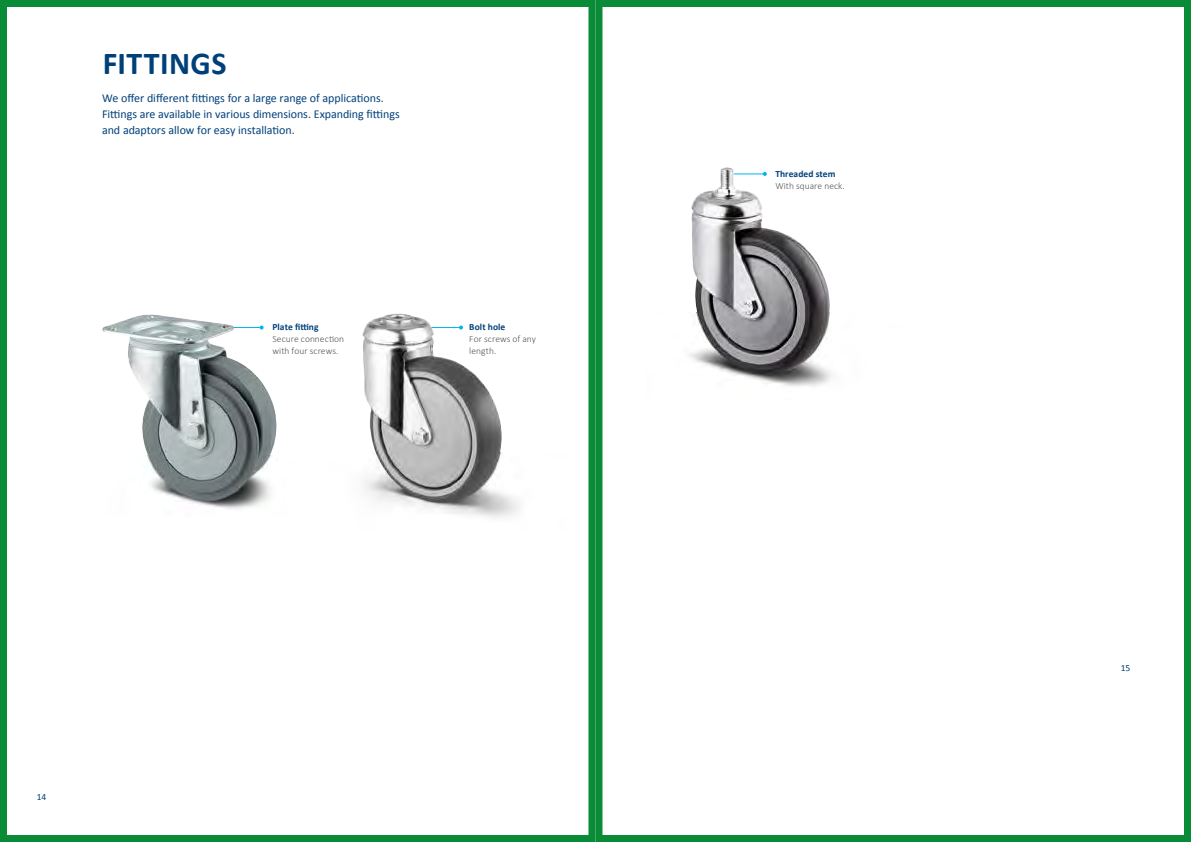
<style>
.page{position:relative;width:1191px;height:842px;background:#fff}
.page>*{position:absolute;margin:0;border:0;box-sizing:border-box;transform-origin:0 0}
.t1{font:700 32px "Calibri";letter-spacing:.015em;color:#004079}
.t2{font:12px/16px "Calibri";letter-spacing:-.005em;color:#004079}
.t3{font:300 9.5px/12px "Calibri";letter-spacing:.005em;color:#565655}
.t4{font:700 9.5px "Calibri";letter-spacing:.01em;color:#004079}
.t5{font:9.5px "Calibri";color:#004079}
</style>
<div class="page">
<img style="left:689px;top:354px;width:144px;height:33px">
<img style="left:690px;top:167px;width:140px;height:206px">
<div style="left:595px;top:0;width:596px;height:842px;border:7px solid #0a8b38"></div>
<img style="left:402px;top:493px;width:117px;height:25px">
<img style="left:183px;top:500px;width:84px;height:9px">
<img style="left:362px;top:313px;width:139px;height:189px">
<img style="left:102px;top:315px;width:175px;height:185px">
<div style="left:0;top:0;width:595px;height:842px;border:7px solid #0a8b38"></div>
<h1 class="t1" style="left:103px;top:43px;width:125px">FITTINGS</h1>
<p class="t2" style="left:102px;top:90px;width:299px">We offer different fittings for a large range of applications.<br>Fittings are available in various dimensions. Expanding fittings and adaptors allow for easy installation.</p>
<p class="t4" style="left:272px;top:321px;width:48px">Plate fitting</p>
<p class="t3" style="left:272px;top:333px;width:73px">Secure connection with four screws.</p>
<p class="t4" style="left:469px;top:321px;width:38px">Bolt hole</p>
<p class="t3" style="left:469px;top:333px;width:68px">For screws of any length.</p>
<p class="t5" style="left:37px;top:791px;width:11px">14</p>
<p class="t4" style="left:775px;top:168px;width:62px">Threaded stem</p>
<p class="t3" style="left:775px;top:179px;width:71px">With square neck.</p>
<p class="t5" style="left:1120px;top:662px;width:11px">15</p>
</div>
